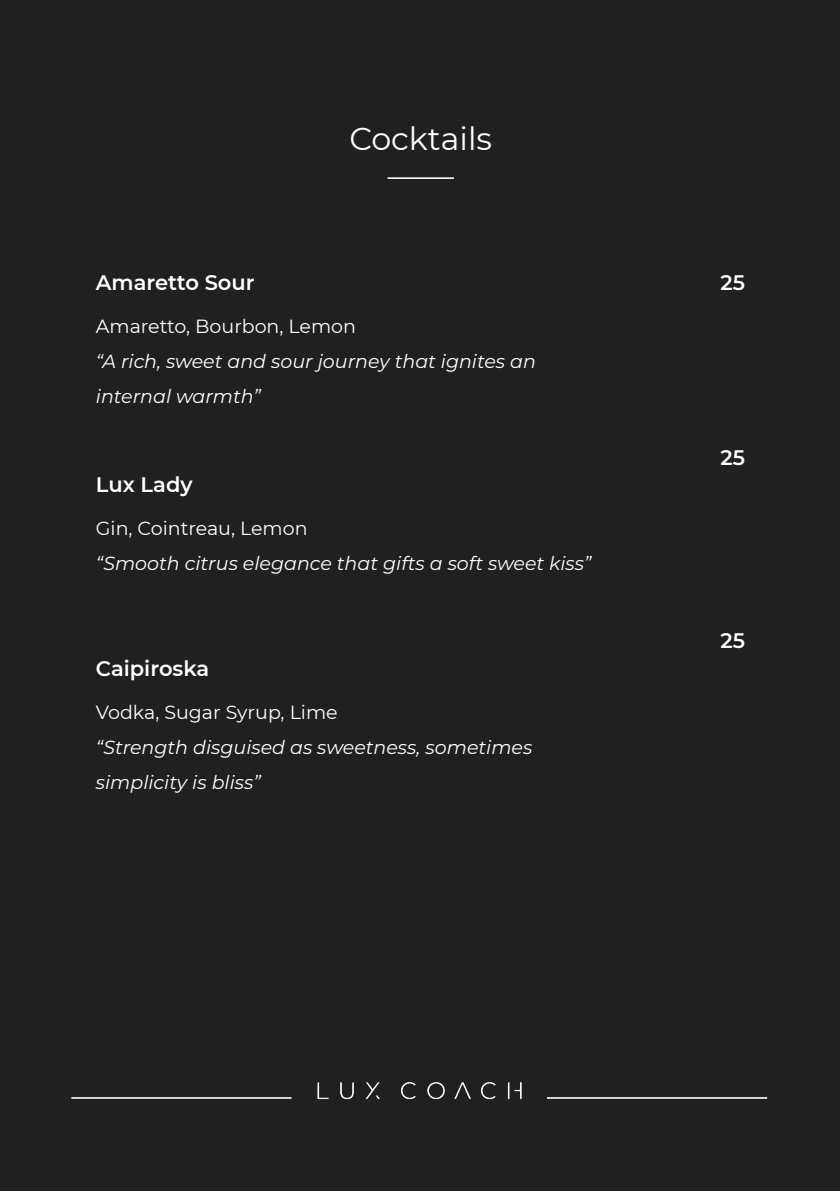
<style>
.page{position:relative;width:840px;height:1191px;background:#fff}
.page>*{position:absolute;margin:0;border:0;box-sizing:border-box;transform-origin:0 0}
.t1{font:31.6px "Montserrat";color:#fff}
.t2{font:600 21px "Montserrat";color:#fff}
.t3{font:italic 19px/35px "Montserrat";color:#fff}
.t4{font:19px "Montserrat";color:#fff}
</style>
<div class="page">
<div style="left:0;top:0;width:839px;height:1191px;background:#202020"></div>
<hr style="left:387px;top:177px;width:66px;height:2px;background:#fff">
<hr style="left:71px;top:1097px;width:220px;height:1px;background:#fff">
<hr style="left:546px;top:1097px;width:220px;height:1px;background:#fff">
<img style="left:317px;top:1082px;width:205px;height:18px">
<p class="t1" style="left:349px;top:117px;width:144px">Cocktails</p>
<p class="t2" style="left:96px;top:268px;width:160px">Amaretto Sour</p>
<p class="t4" style="left:96px;top:313px;width:261px">Amaretto, Bourbon, Lemon</p>
<p class="t3" style="left:96px;top:343px;width:441px">“A rich, sweet and sour journey that ignites an internal warmth”</p>
<p class="t2" style="left:96px;top:470px;width:98px">Lux Lady</p>
<p class="t4" style="left:96px;top:515px;width:213px">Gin, Cointreau, Lemon</p>
<p class="t3" style="left:96px;top:545px;width:496px">“Smooth citrus elegance that gifts a soft sweet kiss”</p>
<p class="t2" style="left:96px;top:653px;width:115px">Caipiroska</p>
<p class="t4" style="left:96px;top:699px;width:243px">Vodka, Sugar Syrup, Lime</p>
<p class="t3" style="left:96px;top:728px;width:437px">“Strength disguised as sweetness, sometimes simplicity is bliss”</p>
<p class="t2" style="left:720px;top:268px;width:26px">25</p>
<p class="t2" style="left:720px;top:443px;width:26px">25</p>
<p class="t2" style="left:720px;top:625px;width:26px">25</p>
</div>
